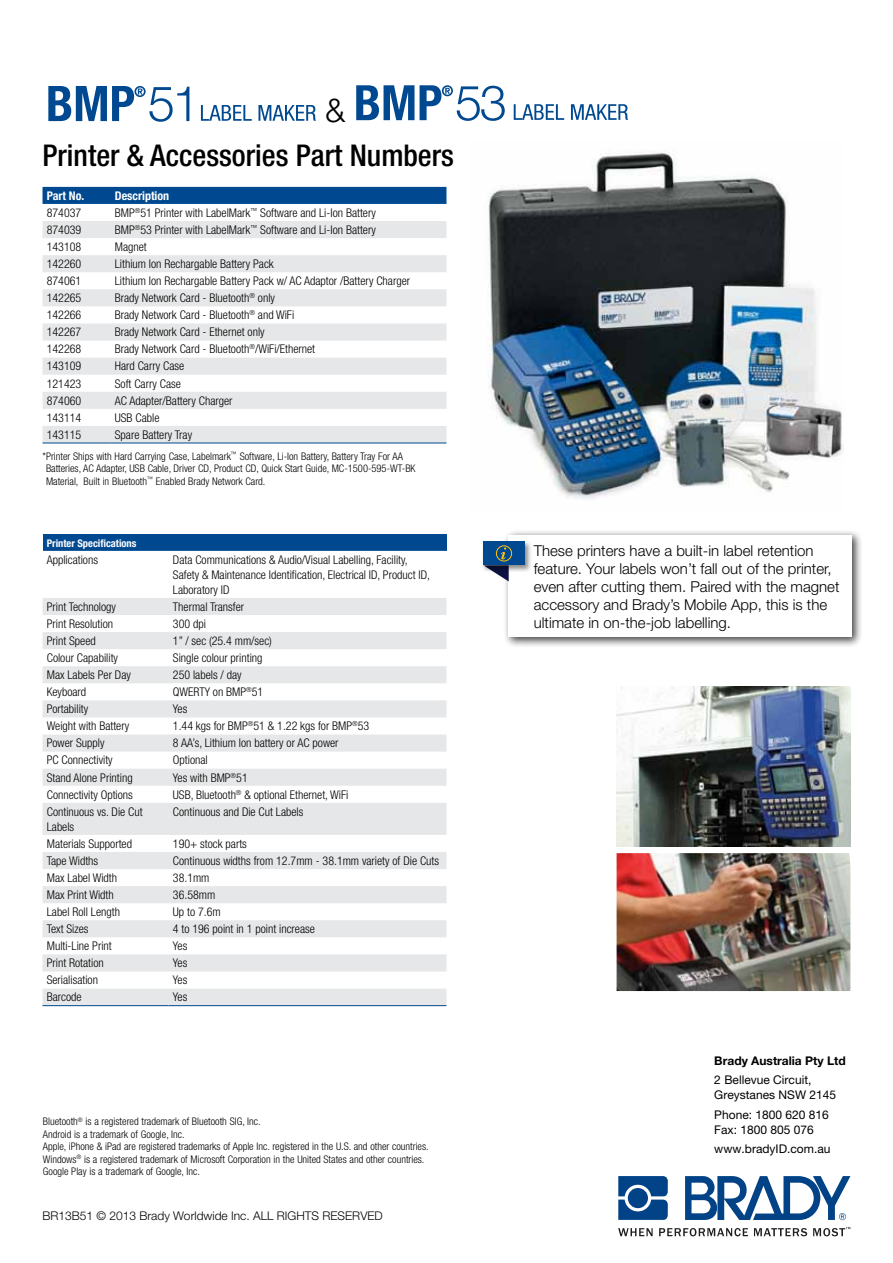
<style>
.page{position:relative;width:893px;height:1263px;background:#fff}
.page>*{position:absolute;margin:0;border:0;box-sizing:border-box;transform-origin:0 0}
.t1{font:300 33px "Helvetica Neue LT Std";color:#000}
.t2{font:500 condensed 30px "Helvetica Neue LT Std";color:#000}
.t3{font:300 15px/18px "Helvetica Neue LT Std";color:#000}
.t4{font:300 condensed 12px/15px "Helvetica Neue LT Std";color:#000}
.t5{font:12px/19.2px "Helvetica Neue LT Std";color:#000}
.t6{font:300 12px "Helvetica Neue LT Std";color:#000}
.t7{font:700 12px/19.2px "Helvetica Neue LT Std";color:#000}
.t8{font:700 condensed 12px "Helvetica Neue LT Std";color:#fff}
.t9{font:300 condensed 10.5px/12.6px "Helvetica Neue LT Std";color:#000}
.t10{font:700 condensed 10.5px "Helvetica Neue LT Std";color:#fff}
.s1{font-weight:400}
</style>
<div class="page">
<img style="left:488px;top:151px;width:356px;height:348px">
<div style="left:43px;top:187px;width:403px;height:17px;background:#004990"></div>
<svg style="left:43px;top:221px;width:403px;height:222px;fill:#e6e7e8"></svg>
<hr style="left:43px;top:443px;width:68px;height:1px;background:#004990">
<hr style="left:111px;top:443px;width:335px;height:1px;background:#004990">
<div style="left:43px;top:535px;width:403px;height:16px;background:#004990"></div>
<svg style="left:43px;top:598px;width:403px;height:407px;fill:#e6e7e8"></svg>
<hr style="left:43px;top:1005px;width:126px;height:1px;background:#004990">
<hr style="left:169px;top:1005px;width:277px;height:1px;background:#004990">
<svg style="left:618px;top:1176px;width:50px;height:44px;background:#30669c"></svg>
<div style="left:628px;top:1188px;width:20px;height:20px;background:#014386;border-radius:50%"></div>
<svg style="left:685px;top:1176px;width:165px;height:44px"></svg>
<svg style="left:618px;top:1228px;width:35px;height:8px"></svg>
<svg style="left:659px;top:1228px;width:89px;height:8px"></svg>
<svg style="left:754px;top:1228px;width:53px;height:8px"></svg>
<svg style="left:813px;top:1227px;width:37px;height:9px"></svg>
<img style="left:617px;top:853px;width:233px;height:138px">
<img style="left:617px;top:686px;width:233px;height:160px">
<div style="left:503px;top:530px;width:360px;height:118px;background:#000;opacity:.75"></div>
<div style="left:508px;top:535px;width:344px;height:102px;background:#fff"></div>
<svg style="left:495px;top:573px;width:14px;height:8px"></svg>
<div style="left:481px;top:540px;width:51px;height:33px;background:#000;opacity:.45"></div>
<div style="left:483px;top:541px;width:42px;height:24px;background:#004990"></div>
<div style="left:496px;top:545px;width:16px;height:16px;border:1px solid #ffc20e;border-radius:50%"></div>
<svg style="left:501px;top:547px;width:5px;height:12px"></svg>
<svg style="left:356px;top:85px;width:58px;height:35px"></svg>
<svg style="left:420px;top:85px;width:85px;height:36px"></svg>
<svg style="left:514px;top:104px;width:50px;height:16px"></svg>
<svg style="left:571px;top:104px;width:57px;height:16px"></svg>
<svg style="left:48px;top:86px;width:141px;height:35px"></svg>
<svg style="left:201px;top:105px;width:51px;height:16px"></svg>
<svg style="left:258px;top:105px;width:58px;height:16px"></svg>
<p class="t1" style="left:325px;top:90px;width:22px">&amp;</p>
<p class="t2" style="left:43px;top:137px;width:413px">Printer &amp; Accessories Part Numbers</p>
<p class="t8" style="left:47px;top:188px;width:39px">Part No.</p>
<p class="t8" style="left:115px;top:188px;width:56px">Description</p>
<p class="t4" style="left:47px;top:205px;width:36px">874037</p>
<p class="t4" style="left:115px;top:205px;width:263px">BMP<sup>®</sup>51 Printer with LabelMark<sup>™</sup> Software and Li-Ion Battery</p>
<p class="t4" style="left:47px;top:222px;width:36px">874039</p>
<p class="t4" style="left:115px;top:222px;width:263px">BMP<sup>®</sup>53 Printer with LabelMark<sup>™</sup> Software and Li-Ion Battery</p>
<p class="t4" style="left:47px;top:239px;width:36px">143108</p>
<p class="t4" style="left:115px;top:239px;width:34px">Magnet</p>
<p class="t4" style="left:47px;top:256px;width:36px">142260</p>
<p class="t4" style="left:115px;top:256px;width:160px">Lithium Ion Rechargable Battery Pack</p>
<p class="t4" style="left:47px;top:273px;width:36px">874061</p>
<p class="t4" style="left:115px;top:273px;width:297px">Lithium Ion Rechargable Battery Pack w/ AC Adaptor /Battery Charger</p>
<p class="t4" style="left:47px;top:290px;width:36px">142265</p>
<p class="t4" style="left:115px;top:290px;width:162px">Brady Network Card - Bluetooth<sup>®</sup> only</p>
<p class="t4" style="left:47px;top:307px;width:36px">142266</p>
<p class="t4" style="left:115px;top:307px;width:181px">Brady Network Card - Bluetooth<sup>®</sup> and WiFi</p>
<p class="t4" style="left:47px;top:324px;width:36px">142267</p>
<p class="t4" style="left:115px;top:324px;width:151px">Brady Network Card - Ethernet only</p>
<p class="t4" style="left:47px;top:342px;width:36px">142268</p>
<p class="t4" style="left:115px;top:342px;width:202px">Brady Network Card - Bluetooth<sup>®</sup>/WiFi/Ethernet</p>
<p class="t4" style="left:47px;top:359px;width:36px">143109</p>
<p class="t4" style="left:115px;top:359px;width:71px">Hard Carry Case</p>
<p class="t4" style="left:47px;top:376px;width:36px">121423</p>
<p class="t4" style="left:115px;top:376px;width:68px">Soft Carry Case</p>
<p class="t4" style="left:47px;top:393px;width:36px">874060</p>
<p class="t4" style="left:115px;top:393px;width:119px">AC Adapter/Battery Charger</p>
<p class="t4" style="left:47px;top:410px;width:36px">143114</p>
<p class="t4" style="left:115px;top:410px;width:46px">USB Cable</p>
<p class="t4" style="left:47px;top:427px;width:36px">143115</p>
<p class="t4" style="left:115px;top:427px;width:79px">Spare Battery Tray</p>
<p class="t9" style="left:46px;top:450px;width:371px;text-indent:-4px">*Printer Ships with Hard Carrying Case, Labelmark<sup>™</sup> Software, Li-Ion Battery, Battery Tray For AA<br>Batteries, AC Adapter, USB Cable, Driver CD, Product CD, Quick Start Guide, MC-1500-595-WT-BK<br>Material, Built in Bluetooth<sup>™</sup> Enabled Brady Network Card.</p>
<p class="t10" style="left:47px;top:536px;width:91px">Printer Specifications</p>
<p class="t4" style="left:47px;top:552px;width:53px">Applications</p>
<p class="t4" style="left:173px;top:552px;width:259px">Data Communications &amp; Audio/Visual Labelling, Facility,<br>Safety &amp; Maintenance Identification, Electrical ID, Product ID,<br>Laboratory ID</p>
<p class="t4" style="left:47px;top:599px;width:71px">Print Technology</p>
<p class="t4" style="left:173px;top:599px;width:73px">Thermal Transfer</p>
<p class="t4" style="left:47px;top:616px;width:68px">Print Resolution</p>
<p class="t4" style="left:173px;top:616px;width:35px">300 dpi</p>
<p class="t4" style="left:47px;top:633px;width:51px">Print Speed</p>
<p class="t4" style="left:173px;top:633px;width:101px">1” / sec (25.4 mm/sec)</p>
<p class="t4" style="left:47px;top:650px;width:73px">Colour Capability</p>
<p class="t4" style="left:173px;top:650px;width:91px">Single colour printing</p>
<p class="t4" style="left:47px;top:667px;width:86px">Max Labels Per Day</p>
<p class="t4" style="left:173px;top:667px;width:70px">250 labels / day</p>
<p class="t4" style="left:47px;top:684px;width:41px">Keyboard</p>
<p class="t4" style="left:173px;top:684px;width:92px">QWERTY on BMP<sup>®</sup>51</p>
<p class="t4" style="left:47px;top:701px;width:43px">Portability</p>
<p class="t4" style="left:173px;top:701px;width:16px">Yes</p>
<p class="t4" style="left:47px;top:718px;width:84px">Weight with Battery</p>
<p class="t4" style="left:173px;top:718px;width:198px">1.44 kgs for BMP<sup>®</sup>51 &amp; 1.22 kgs for BMP<sup>®</sup>53</p>
<p class="t4" style="left:47px;top:735px;width:59px">Power Supply</p>
<p class="t4" style="left:173px;top:735px;width:167px">8 AA’s, Lithium Ion battery or AC power</p>
<p class="t4" style="left:47px;top:753px;width:67px">PC Connectivity</p>
<p class="t4" style="left:173px;top:753px;width:36px">Optional</p>
<p class="t4" style="left:47px;top:770px;width:87px">Stand Alone Printing</p>
<p class="t4" style="left:173px;top:770px;width:76px">Yes with BMP<sup>®</sup>51</p>
<p class="t4" style="left:47px;top:787px;width:88px">Connectivity Options</p>
<p class="t4" style="left:173px;top:787px;width:177px">USB, Bluetooth<sup>®</sup> &amp; optional Ethernet, WiFi</p>
<p class="t4" style="left:47px;top:804px;width:97px">Continuous vs. Die Cut<br>Labels</p>
<p class="t4" style="left:173px;top:804px;width:132px">Continuous and Die Cut Labels</p>
<p class="t4" style="left:47px;top:836px;width:87px">Materials Supported</p>
<p class="t4" style="left:173px;top:836px;width:76px">190+ stock parts</p>
<p class="t4" style="left:47px;top:853px;width:53px">Tape Widths</p>
<p class="t4" style="left:173px;top:853px;width:268px">Continuous widths from 12.7mm - 38.1mm variety of Die Cuts</p>
<p class="t4" style="left:47px;top:870px;width:72px">Max Label Width</p>
<p class="t4" style="left:173px;top:870px;width:38px">38.1mm</p>
<p class="t4" style="left:47px;top:887px;width:69px">Max Print Width</p>
<p class="t4" style="left:173px;top:887px;width:44px">36.58mm</p>
<p class="t4" style="left:47px;top:904px;width:75px">Label Roll Length</p>
<p class="t4" style="left:173px;top:904px;width:49px">Up to 7.6m</p>
<p class="t4" style="left:47px;top:921px;width:43px">Text Sizes</p>
<p class="t4" style="left:173px;top:921px;width:143px">4 to 196 point in 1 point increase</p>
<p class="t4" style="left:47px;top:938px;width:67px">Multi-Line Print</p>
<p class="t4" style="left:173px;top:938px;width:16px">Yes</p>
<p class="t4" style="left:47px;top:955px;width:59px">Print Rotation</p>
<p class="t4" style="left:173px;top:955px;width:16px">Yes</p>
<p class="t4" style="left:47px;top:972px;width:53px">Serialisation</p>
<p class="t4" style="left:173px;top:972px;width:16px">Yes</p>
<p class="t4" style="left:47px;top:989px;width:36px">Barcode</p>
<p class="t4" style="left:173px;top:989px;width:16px">Yes</p>
<p class="t9" style="left:43px;top:1115px;width:387px">Bluetooth<sup>®</sup> is a registered trademark of Bluetooth SIG, Inc.<br>Android is a trademark of Google, Inc.<br>Apple, iPhone &amp; iPad are registered trademarks of Apple Inc. registered in the U.S. and other countries.<br>Windows<sup>®</sup> is a registered trademark of Microsoft Corporation in the United States and other countries.<br>Google Play is a trademark of Google, Inc.</p>
<p class="t6" style="left:43px;top:1208px;width:342px">BR13B51 © 2013 Brady Worldwide Inc. ALL RIGHTS RESERVED</p>
<p class="t3" style="left:534px;top:541px;width:307px">These printers have a built-in label retention feature. Your labels won’t fall out of the printer, even after cutting them. Paired with the magnet accessory and Brady’s Mobile App, this is the ultimate in on-the-job labelling.</p>
<p class="t7" style="left:714px;top:1051px;width:133px">Brady Australia Pty Ltd<br><span class="s1">2 Bellevue Circuit,</span></p>
<p class="t5" style="left:714px;top:1085px;width:123px">Greystanes NSW 2145<br>Phone: 1800 620 816</p>
<p class="t5" style="left:714px;top:1119px;width:118px">Fax: 1800 805 076 www.bradyID.com.au</p>
</div>
